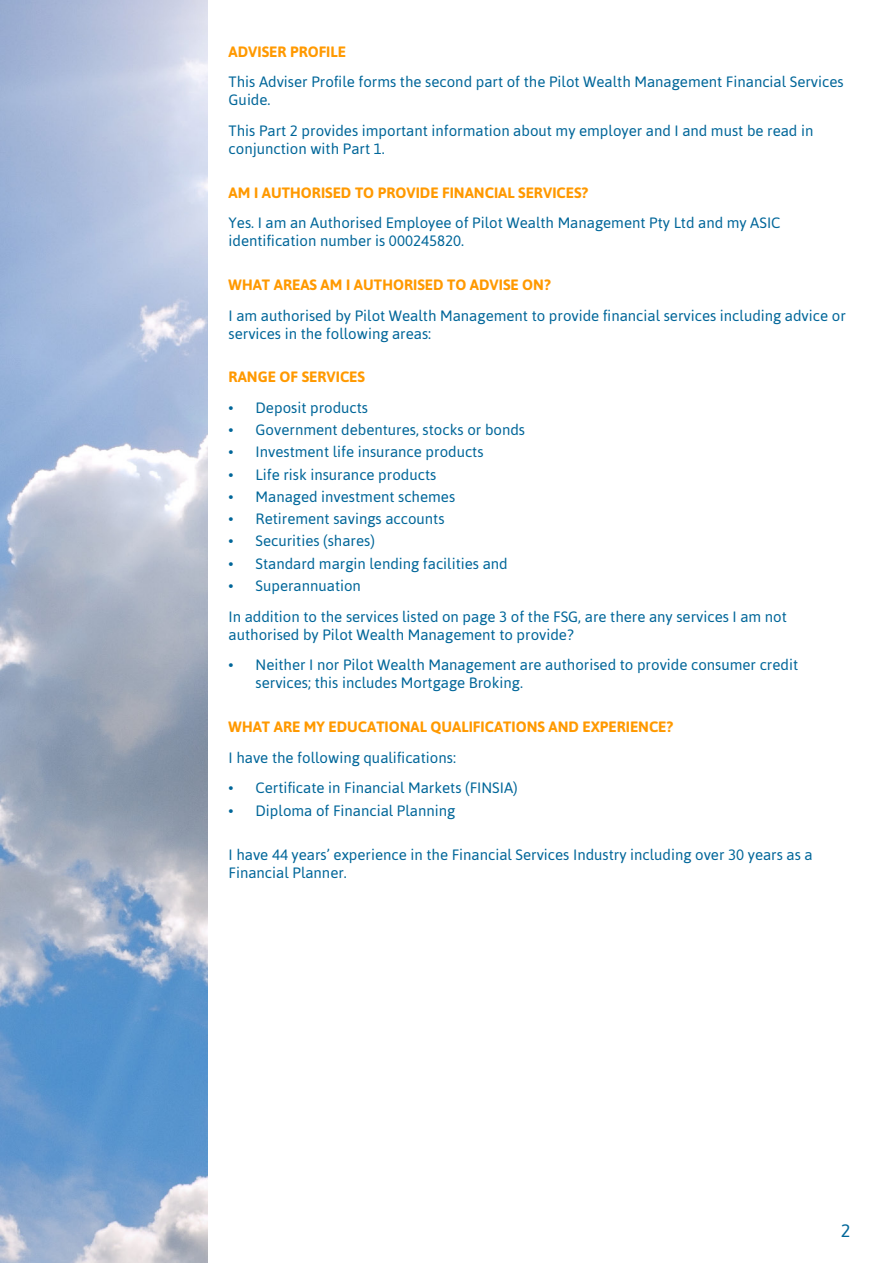
<style>
.page{position:relative;width:893px;height:1263px;background:#fff}
.page>*{position:absolute;margin:0;border:0;box-sizing:border-box;transform-origin:0 0}
.t1{font:18px "Asap";color:#069}
.t2{font:15px/18px "Asap";color:#069}
.t3{font:700 15px "Asap";color:#f90}
</style>
<div class="page">
<img style="left:0;top:0;width:207px;height:1263px">
<p class="t3" style="left:229px;top:43px;width:119px">ADVISER PROFILE</p>
<p class="t2" style="left:229px;top:73px;width:617px">This Adviser Profile forms the second part of the Pilot Wealth Management Financial Services<br>Guide.</p>
<p class="t2" style="left:229px;top:122px;width:586px">This Part 2 provides important information about my employer and I and must be read in conjunction with Part 1.</p>
<p class="t3" style="left:229px;top:184px;width:361px">AM I AUTHORISED TO PROVIDE FINANCIAL SERVICES?</p>
<p class="t2" style="left:229px;top:214px;width:553px">Yes. I am an Authorised Employee of Pilot Wealth Management Pty Ltd and my ASIC identification number is 000245820.</p>
<p class="t3" style="left:229px;top:276px;width:324px">WHAT AREAS AM I AUTHORISED TO ADVISE ON?</p>
<p class="t2" style="left:229px;top:306px;width:619px">I am authorised by Pilot Wealth Management to provide financial services including advice or services in the following areas:</p>
<p class="t3" style="left:229px;top:368px;width:138px">RANGE OF SERVICES</p>
<p class="t2" style="left:229px;top:398px;width:141px">• Deposit products</p>
<p class="t2" style="left:229px;top:421px;width:298px">• Government debentures, stocks or bonds</p>
<p class="t2" style="left:229px;top:443px;width:257px">• Investment life insurance products</p>
<p class="t2" style="left:229px;top:465px;width:209px">• Life risk insurance products</p>
<p class="t2" style="left:229px;top:487px;width:228px">• Managed investment schemes</p>
<p class="t2" style="left:229px;top:510px;width:218px">• Retirement savings accounts</p>
<p class="t2" style="left:229px;top:532px;width:148px">• Securities (shares)</p>
<p class="t2" style="left:229px;top:554px;width:281px">• Standard margin lending facilities and</p>
<p class="t2" style="left:229px;top:576px;width:134px">• Superannuation</p>
<p class="t2" style="left:229px;top:607px;width:560px">In addition to the services listed on page 3 of the FSG, are there any services I am not authorised by Pilot Wealth Management to provide?</p>
<p class="t2" style="left:256px;top:656px;width:544px;text-indent:-27px">• Neither I nor Pilot Wealth Management are authorised to provide consumer credit services; this includes Mortgage Broking.</p>
<p class="t3" style="left:229px;top:718px;width:446px">WHAT ARE MY EDUCATIONAL QUALIFICATIONS AND EXPERIENCE?</p>
<p class="t2" style="left:229px;top:748px;width:229px">I have the following qualifications:</p>
<p class="t2" style="left:229px;top:779px;width:291px">• Certificate in Financial Markets (FINSIA)</p>
<p class="t2" style="left:229px;top:801px;width:228px">• Diploma of Financial Planning</p>
<p class="t2" style="left:229px;top:846px;width:586px">I have 44 years’ experience in the Financial Services Industry including over 30 years as a<br>Financial Planner.</p>
<p class="t1" style="left:841px;top:1220px;width:11px">2</p>
</div>
